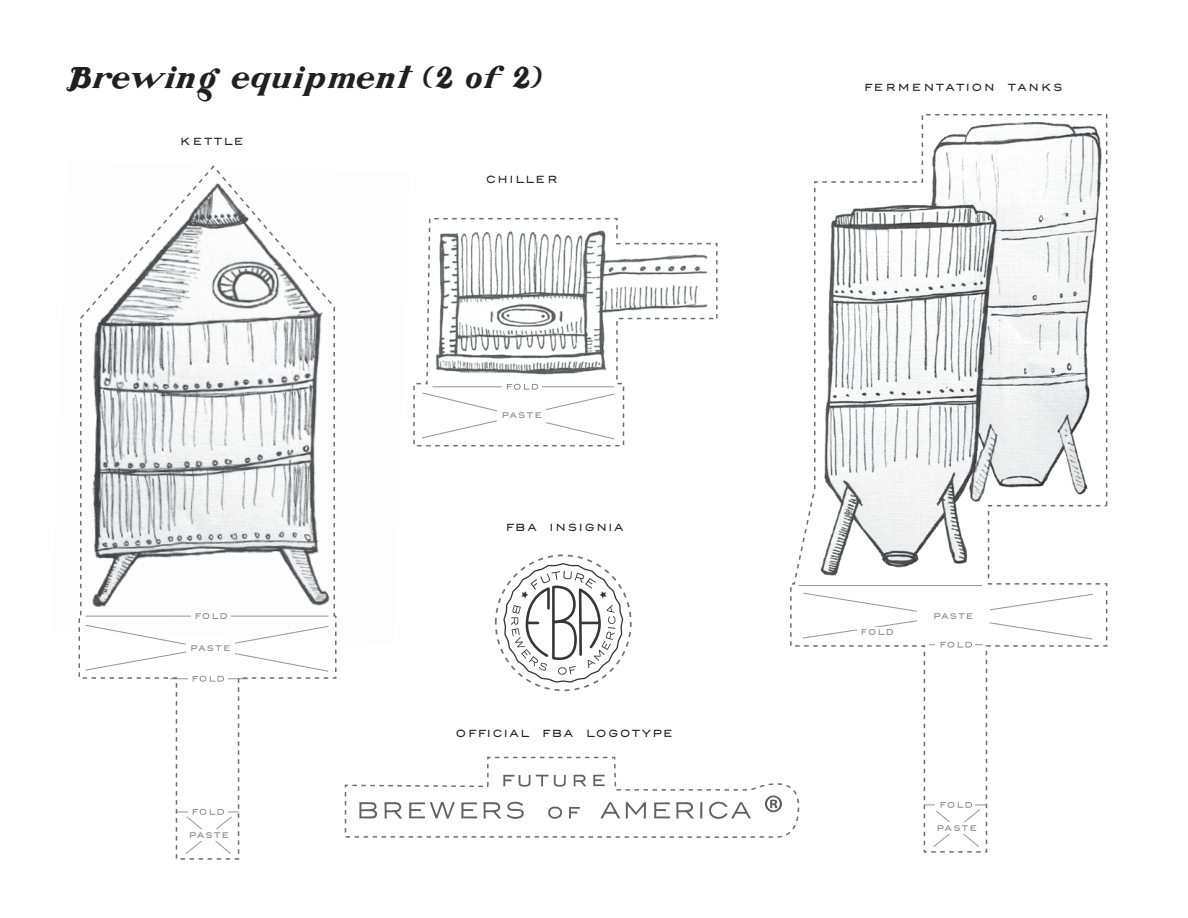
<style>
.page{position:relative;width:1188px;height:918px;background:#fff}
.page>*{position:absolute;margin:0;border:0;box-sizing:border-box;transform-origin:0 0}
.t1{font:30px "Elbie WF";color:#231f20}
.t2{font:14.55px "Golden WF";color:#231f20}
.t3{font:11.4px "Golden WF";color:#808285}
</style>
<div class="page">
<svg style="left:503px;top:563px;width:120px;height:120px"></svg>
<svg style="left:413px;top:218px;width:305px;height:229px"></svg>
<div style="left:502px;top:382px;width:39px;height:11px;background:#fff"></div>
<svg style="left:421px;top:384px;width:194px;height:56px"></svg>
<svg style="left:790px;top:114px;width:318px;height:739px"></svg>
<div style="left:936px;top:640px;width:39px;height:11px;background:#fff"></div>
<svg style="left:802px;top:592px;width:292px;height:56px"></svg>
<hr style="left:924px;top:805px;width:63px;height:1px;background:#939598">
<div style="left:936px;top:800px;width:39px;height:11px;background:#fff"></div>
<svg style="left:933px;top:802px;width:48px;height:46px"></svg>
<svg style="left:78px;top:165px;width:259px;height:695px"></svg>
<div style="left:191px;top:612px;width:39px;height:10px;background:#fff"></div>
<svg style="left:84px;top:613px;width:245px;height:69px"></svg>
<svg style="left:344px;top:756px;width:456px;height:88px"></svg>
<h1 class="t1" style="left:66px;top:62px;width:478px">Brewing equipment (2 of 2)</h1>
<p class="t2" style="left:179px;top:134px;width:67px">kettle</p>
<p class="t2" style="left:485px;top:172px;width:75px">chiller</p>
<p class="t3" style="left:501px;top:410px;width:44px">paste</p>
<p class="t3" style="left:190px;top:642px;width:44px">paste</p>
<p class="t3" style="left:188px;top:830px;width:44px">paste</p>
<p class="t2" style="left:505px;top:520px;width:121px">fba insignia</p>
<p class="t2" style="left:455px;top:726px;width:221px">official fba logotype</p>
<p class="t2" style="left:863px;top:80px;width:202px">fermentation tanks</p>
<p class="t3" style="left:932px;top:610px;width:44px">paste</p>
<p class="t3" style="left:936px;top:823px;width:44px">paste</p>
</div>
